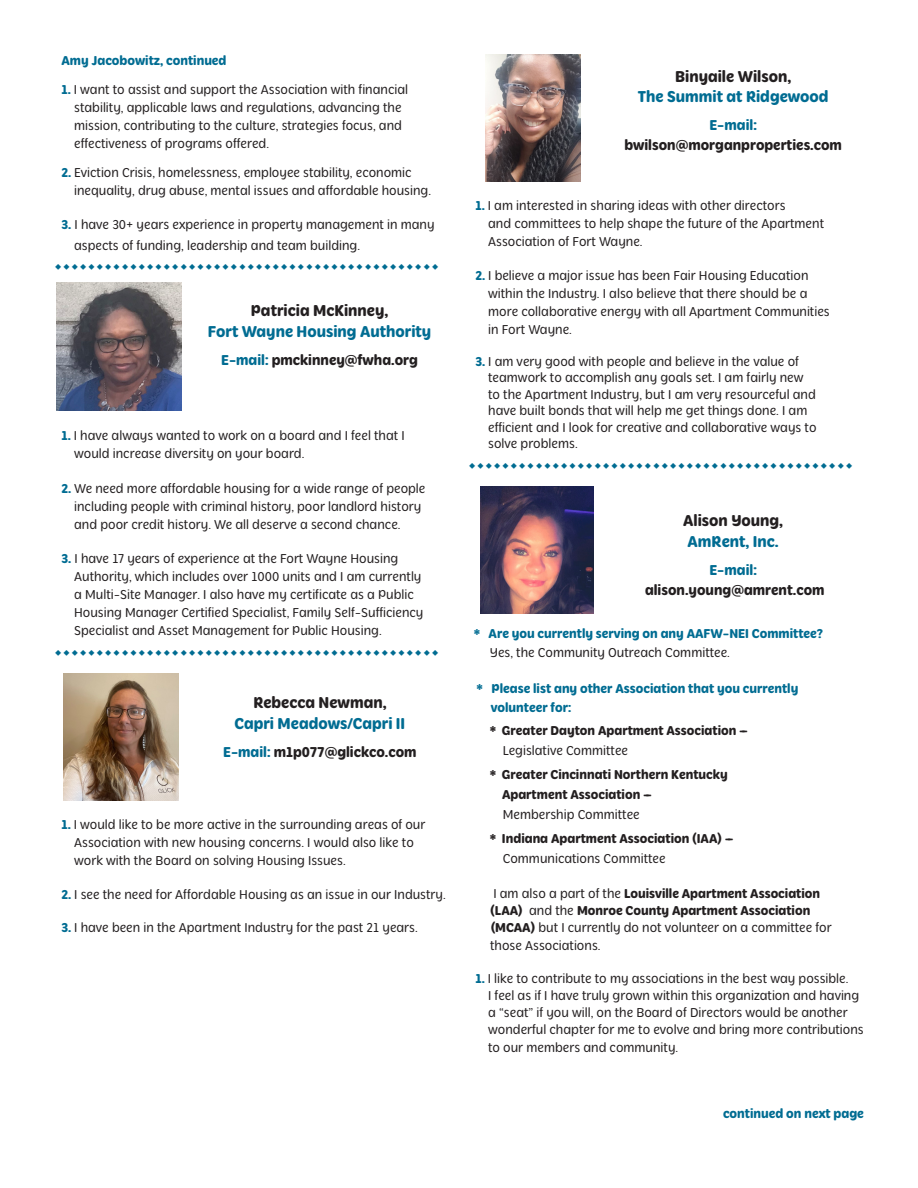
<style>
.page{position:relative;width:918px;height:1188px;background:#fff}
.page>*{position:absolute;margin:0;border:0;box-sizing:border-box;transform-origin:0 0}
.t1{font:700 16.5px "Mithella";color:#006c92}
.t2{font:700 16.5px "Mithella";color:#231f20}
.t3{font:700 15px "Mithella";color:#231f20}
.t4{font:700 15px "Mithella";color:#006c92}
.t5{font:13.5px "Mithella";color:#231f20}
.t6{font:700 13.5px "Mithella";color:#231f20}
.t7{font:700 13.5px "Mithella";color:#006c92}
.s1{font-weight:700;color:#006c92}
.s2{color:#006c92}
.s3{font-weight:400}
.s4{font-weight:700}
</style>
<div class="page">
<img style="left:57px;top:283px;width:125px;height:127px">
<img style="left:63px;top:673px;width:116px;height:128px">
<img style="left:485px;top:54px;width:96px;height:128px">
<img style="left:481px;top:486px;width:112px;height:128px">
<p class="t7" style="left:62px;top:53px;width:167px">Amy Jacobowitz, continued</p>
<p class="t5" style="left:62px;top:82px;width:348px"><span class="s1">1.</span> I want to assist and support the Association with financial</p>
<p class="t5" style="left:74px;top:100px;width:329px">stability, applicable laws and regulations, advancing the</p>
<p class="t5" style="left:74px;top:118px;width:329px">mission, contributing to the culture, strategies focus, and</p>
<p class="t5" style="left:74px;top:136px;width:196px">effectiveness of programs offered.</p>
<p class="t5" style="left:62px;top:165px;width:352px"><span class="s1">2.</span> Eviction Crisis, homelessness, employee stability, economic</p>
<p class="t5" style="left:74px;top:183px;width:358px">inequality, drug abuse, mental issues and affordable housing.</p>
<p class="t5" style="left:62px;top:217px;width:375px"><span class="s1">3.</span> I have 30+ years experience in property management in many</p>
<p class="t5" style="left:74px;top:238px;width:287px">aspects of funding, leadership and team building.</p>
<p class="t2" style="left:251px;top:302px;width:139px">Patricia McKinney,</p>
<p class="t1" style="left:208px;top:322px;width:225px">Fort Wayne Housing Authority</p>
<p class="t3" style="left:221px;top:351px;width:198px"><span class="s2">E-mail:</span> pmckinney@fwha.org</p>
<p class="t5" style="left:62px;top:428px;width:345px"><span class="s1">1.</span> I have always wanted to work on a board and I feel that I</p>
<p class="t5" style="left:74px;top:446px;width:232px">would increase diversity on your board.</p>
<p class="t5" style="left:62px;top:481px;width:365px"><span class="s1">2.</span> We need more affordable housing for a wide range of people</p>
<p class="t5" style="left:74px;top:499px;width:349px">including people with criminal history, poor landlord history</p>
<p class="t5" style="left:74px;top:517px;width:328px">and poor credit history. We all deserve a second chance.</p>
<p class="t5" style="left:62px;top:551px;width:338px"><span class="s1">3.</span> I have 17 years of experience at the Fort Wayne Housing</p>
<p class="t5" style="left:74px;top:569px;width:349px">Authority, which includes over 1000 units and I am currently</p>
<p class="t5" style="left:74px;top:587px;width:341px">a Multi-Site Manager. I also have my certificate as a Public</p>
<p class="t5" style="left:74px;top:605px;width:351px">Housing Manager Certified Specialist, Family Self-Sufficiency</p>
<p class="t5" style="left:74px;top:623px;width:309px">Specialist and Asset Management for Public Housing.</p>
<p class="t2" style="left:253px;top:694px;width:135px">Rebecca Newman,</p>
<p class="t1" style="left:235px;top:714px;width:172px">Capri Meadows/Capri II</p>
<p class="t3" style="left:223px;top:743px;width:195px"><span class="s2">E-mail:</span> m1p077@glickco.com</p>
<p class="t5" style="left:62px;top:817px;width:365px"><span class="s1">1.</span> I would like to be more active in the surrounding areas of our</p>
<p class="t5" style="left:74px;top:835px;width:341px">Association with new housing concerns. I would also like to</p>
<p class="t5" style="left:74px;top:853px;width:273px">work with the Board on solving Housing Issues.</p>
<p class="t5" style="left:62px;top:887px;width:386px"><span class="s1">2.</span> I see the need for Affordable Housing as an issue in our Industry.</p>
<p class="t5" style="left:62px;top:920px;width:358px"><span class="s1">3.</span> I have been in the Apartment Industry for the past 21 years.</p>
<p class="t2" style="left:675px;top:67px;width:118px">Binyaile Wilson,</p>
<p class="t1" style="left:638px;top:87px;width:192px">The Summit at Ridgewood</p>
<p class="t4" style="left:710px;top:116px;width:49px">E-mail:</p>
<p class="t3" style="left:624px;top:137px;width:219px">bwilson@morganproperties.com</p>
<p class="t5" style="left:476px;top:198px;width:312px"><span class="s1">1.</span> I am interested in sharing ideas with other directors</p>
<p class="t5" style="left:488px;top:216px;width:337px">and committees to help shape the future of the Apartment</p>
<p class="t5" style="left:488px;top:234px;width:156px">Association of Fort Wayne.</p>
<p class="t5" style="left:476px;top:269px;width:335px"><span class="s1">2.</span> I believe a major issue has been Fair Housing Education</p>
<p class="t5" style="left:488px;top:287px;width:321px">within the Industry. I also believe that there should be a</p>
<p class="t5" style="left:488px;top:305px;width:343px">more collaborative energy with all Apartment Communities</p>
<p class="t5" style="left:488px;top:323px;width:85px">in Fort Wayne.</p>
<p class="t5" style="left:476px;top:354px;width:325px"><span class="s1">3.</span> I am very good with people and believe in the value of</p>
<p class="t5" style="left:488px;top:371px;width:317px">teamwork to accomplish any goals set. I am fairly new</p>
<p class="t5" style="left:488px;top:387px;width:329px">to the Apartment Industry, but I am very resourceful and</p>
<p class="t5" style="left:488px;top:404px;width:321px">have built bonds that will help me get things done. I am</p>
<p class="t5" style="left:488px;top:420px;width:330px">efficient and I look for creative and collaborative ways to</p>
<p class="t5" style="left:488px;top:437px;width:91px">solve problems.</p>
<p class="t2" style="left:683px;top:512px;width:101px">Alison Young,</p>
<p class="t1" style="left:688px;top:532px;width:93px">AmRent, Inc.</p>
<p class="t4" style="left:710px;top:561px;width:49px">E-mail:</p>
<p class="t3" style="left:645px;top:582px;width:181px">alison.young@amrent.com</p>
<p class="t7" style="left:474px;top:626px;width:351px">* Are you currently serving on any AAFW-NEI Committee?</p>
<p class="t5" style="left:490px;top:645px;width:242px">Yes, the Community Outreach Committee.</p>
<p class="t7" style="left:477px;top:681px;width:323px">* Please list any other Association that you currently</p>
<p class="t7" style="left:491px;top:700px;width:82px">volunteer for:</p>
<p class="t6" style="left:490px;top:723px;width:260px">* Greater Dayton Apartment Association --</p>
<p class="t5" style="left:503px;top:743px;width:127px">Legislative Committee</p>
<p class="t6" style="left:490px;top:767px;width:239px">* Greater Cincinnati Northern Kentucky</p>
<p class="t6" style="left:502px;top:787px;width:152px">Apartment Association --</p>
<p class="t5" style="left:503px;top:807px;width:138px">Membership Committee</p>
<p class="t6" style="left:490px;top:831px;width:245px">* Indiana Apartment Association (IAA) --</p>
<p class="t5" style="left:503px;top:851px;width:164px">Communications Committee</p>
<p class="t6" style="left:493px;top:886px;width:328px"><span class="s3">I am also a part of the</span> Louisville Apartment Association</p>
<p class="t6" style="left:490px;top:903px;width:322px">(LAA) <span class="s3">and the</span> Monroe County Apartment Association</p>
<p class="t5" style="left:491px;top:920px;width:343px"><span class="s4">(MCAA)</span> but I currently do not volunteer on a committee for</p>
<p class="t5" style="left:490px;top:938px;width:112px">those Associations.</p>
<p class="t5" style="left:476px;top:971px;width:375px"><span class="s1">1.</span> I like to contribute to my associations in the best way possible.</p>
<p class="t5" style="left:488px;top:988px;width:373px">I feel as if I have truly grown within this organization and having</p>
<p class="t5" style="left:488px;top:1005px;width:361px">a “seat” if you will, on the Board of Directors would be another</p>
<p class="t5" style="left:488px;top:1022px;width:377px">wonderful chapter for me to evolve and bring more contributions</p>
<p class="t5" style="left:488px;top:1040px;width:192px">to our members and community.</p>
<p class="t7" style="left:723px;top:1106px;width:142px">continued on next page</p>
</div>
